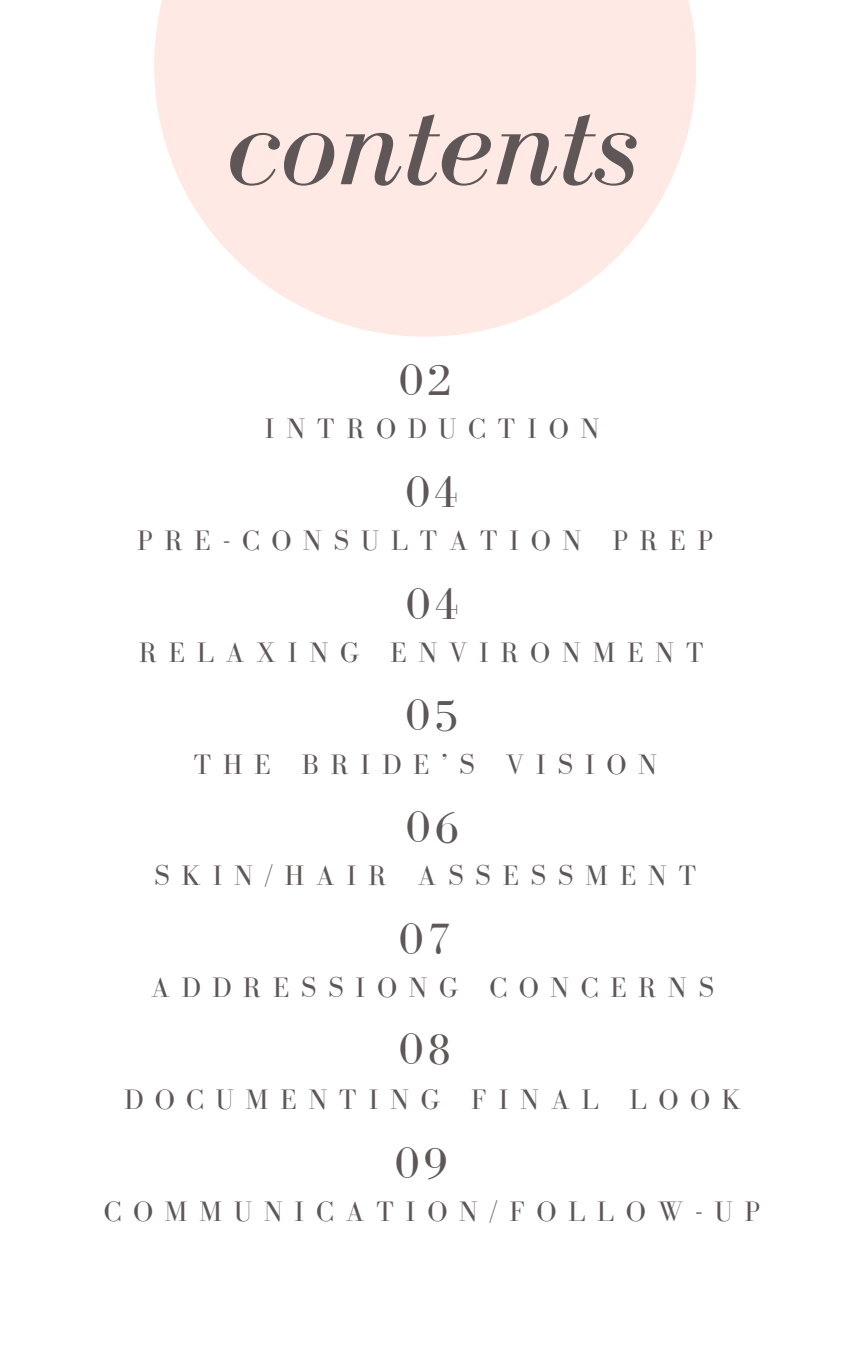
<style>
.page{position:relative;width:864px;height:1350px;background:#fff}
.page>*{position:absolute;margin:0;border:0;box-sizing:border-box;transform-origin:0 0}
.t1{font:italic 127.35px "Bodoni FLF";color:#5e5657}
.t2{font:45px "Bodoni FLF";letter-spacing:.09em;color:#5e5657}
.t3{font:28.8px "Bodoni FLF";letter-spacing:.4em;color:#5e5657}
</style>
<div class="page">
<svg style="left:154px;top:0;width:542px;height:336px;fill:#ffe9e4"></svg>
<p class="t1" style="left:226px;top:73px;width:415px">contents</p>
<p class="t2" style="left:399px;top:356px;width:54px">02</p>
<h1 class="t3" style="left:265px;top:413px;width:336px">INTRODUCTION</h1>
<p class="t2" style="left:406px;top:468px;width:54px">04</p>
<p class="t3" style="left:137px;top:525px;width:577px">PRE-CONSULTATION PREP</p>
<p class="t2" style="left:406px;top:579px;width:54px">04</p>
<p class="t3" style="left:139px;top:637px;width:566px">RELAXING ENVIRONMENT</p>
<p class="t2" style="left:406px;top:691px;width:54px">05</p>
<p class="t3" style="left:193px;top:748px;width:465px">THE BRIDE’S VISION</p>
<p class="t2" style="left:406px;top:803px;width:54px">06</p>
<p class="t3" style="left:154px;top:860px;width:544px">SKIN/HAIR ASSESSMENT</p>
<p class="t2" style="left:399px;top:915px;width:54px">07</p>
<p class="t3" style="left:151px;top:972px;width:565px">ADDRESSIONG CONCERNS</p>
<p class="t2" style="left:399px;top:1025px;width:54px">08</p>
<p class="t3" style="left:124px;top:1084px;width:618px">DOCUMENTING FINAL LOOK</p>
<p class="t2" style="left:395px;top:1138px;width:54px">09</p>
<p class="t3" style="left:104px;top:1196px;width:658px">COMMUNICATION/FOLLOW-UP</p>
</div>
